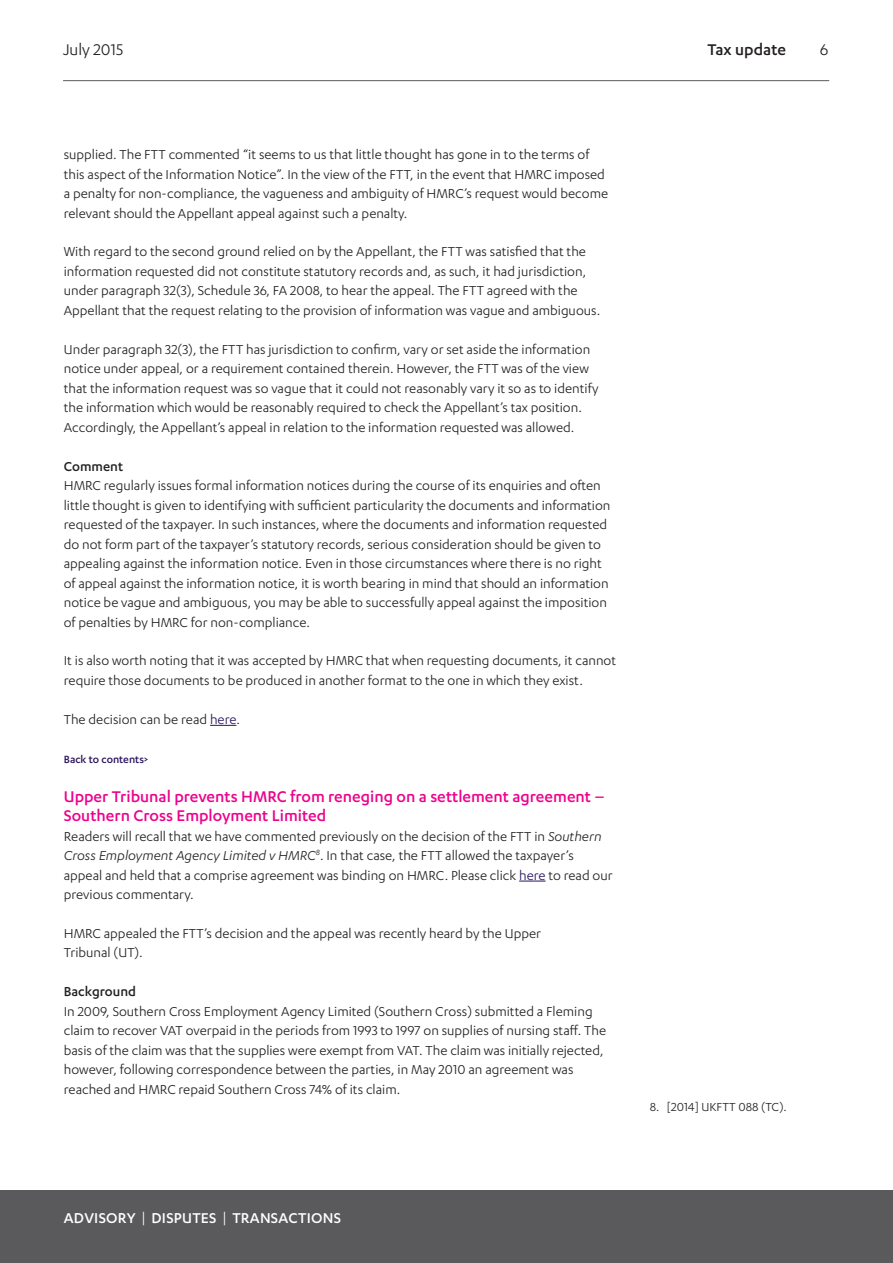
<style>
.page{position:relative;width:893px;height:1263px;background:#fff}
.page>*{position:absolute;margin:0;border:0;box-sizing:border-box;transform-origin:0 0}
.t1{font:500 18px/19.5px "Karbon";color:#ed028c}
.t2{font:18px "Karbon";color:#231f20}
.t3{font:500 18px "Karbon";color:#231f20}
.t4{font:500 16.5px "Karbon";letter-spacing:.015em;color:#fff}
.t5{font:15px/19.5px "Karbon";color:#231f20}
.t6{font:500 15px "Karbon";color:#231f20}
.t7{font:13.5px "Karbon";color:#231f20}
.t8{font:500 12px "Karbon";color:#29135d}
.s1{color:#29135d}
.s2{font-style:italic}
.s3{font-weight:400}
</style>
<div class="page">
<hr style="left:63px;top:80px;width:766px;height:1px;background:#5a5a5d">
<div style="left:0;top:1191px;width:893px;height:72px;background:#5a5a5d"></div>
<svg style="left:210px;top:725px;width:26px;height:1px"></svg>
<svg style="left:519px;top:881px;width:27px;height:1px"></svg>
<p class="t2" style="left:63px;top:39px;width:62px">July 2015</p>
<p class="t3" style="left:707px;top:39px;width:80px">Tax update</p>
<p class="t2" style="left:820px;top:39px;width:10px">6</p>
<p class="t5" style="left:64px;top:144px;width:546px">supplied. The FTT commented “it seems to us that little thought has gone in to the terms of this aspect of the Information Notice”. In the view of the FTT, in the event that HMRC imposed a penalty for non-compliance, the vagueness and ambiguity of HMRC’s request would become relevant should the Appellant appeal against such a penalty.</p>
<p class="t5" style="left:64px;top:242px;width:538px">With regard to the second ground relied on by the Appellant, the FTT was satisfied that the information requested did not constitute statutory records and, as such, it had jurisdiction, under paragraph 32(3), Schedule 36, FA 2008, to hear the appeal. The FTT agreed with the Appellant that the request relating to the provision of information was vague and ambiguous.</p>
<p class="t5" style="left:64px;top:339px;width:536px">Under paragraph 32(3), the FTT has jurisdiction to confirm, vary or set aside the information notice under appeal, or a requirement contained therein. However, the FTT was of the view that the information request was so vague that it could not reasonably vary it so as to identify the information which would be reasonably required to check the Appellant’s tax position.<br>Accordingly, the Appellant’s appeal in relation to the information requested was allowed.</p>
<p class="t6" style="left:64px;top:458px;width:61px">Comment</p>
<p class="t5" style="left:64px;top:475px;width:548px">HMRC regularly issues formal information notices during the course of its enquiries and often little thought is given to identifying with sufficient particularity the documents and information requested of the taxpayer. In such instances, where the documents and information requested do not form part of the taxpayer’s statutory records, serious consideration should be given to appealing against the information notice. Even in those circumstances where there is no right of appeal against the information notice, it is worth bearing in mind that should an information notice be vague and ambiguous, you may be able to successfully appeal against the imposition of penalties by HMRC for non-compliance.</p>
<p class="t5" style="left:64px;top:651px;width:554px">It is also worth noting that it was accepted by HMRC that when requesting documents, it cannot require those documents to be produced in another format to the one in which they exist.</p>
<p class="t5" style="left:64px;top:709px;width:178px">The decision can be read <span class="s1">here</span>.</p>
<p class="t8" style="left:64px;top:752px;width:86px">Back to contents&gt;</p>
<p class="t1" style="left:64px;top:786px;width:543px">Upper Tribunal prevents HMRC from reneging on a settlement agreement –<br>Southern Cross Employment Limited</p>
<p class="t5" style="left:64px;top:826px;width:550px">Readers will recall that we have commented previously on the decision of the FTT in <span class="s2">Southern Cross Employment Agency Limited v HMRC</span><sup>8</sup>. In that case, the FTT allowed the taxpayer’s appeal and held that a comprise agreement was binding on HMRC. Please click <span class="s1">here</span> to read our previous commentary.</p>
<p class="t5" style="left:64px;top:923px;width:479px">HMRC appealed the FTT’s decision and the appeal was recently heard by the Upper<br>Tribunal (UT).</p>
<p class="t6" style="left:64px;top:983px;width:74px">Background</p>
<p class="t5" style="left:64px;top:1001px;width:544px">In 2009, Southern Cross Employment Agency Limited (Southern Cross) submitted a Fleming claim to recover VAT overpaid in the periods from 1993 to 1997 on supplies of nursing staff. The basis of the claim was that the supplies were exempt from VAT. The claim was initially rejected, however, following correspondence between the parties, in May 2010 an agreement was reached and HMRC repaid Southern Cross 74% of its claim.</p>
<p class="t7" style="left:650px;top:1099px;width:138px">8. [2014] UKFTT 088 (TC).</p>
<p class="t4" style="left:64px;top:1208px;width:279px">ADVISORY <span class="s3">|</span> DISPUTES <span class="s3">|</span> TRANSACTIONS</p>
</div>
